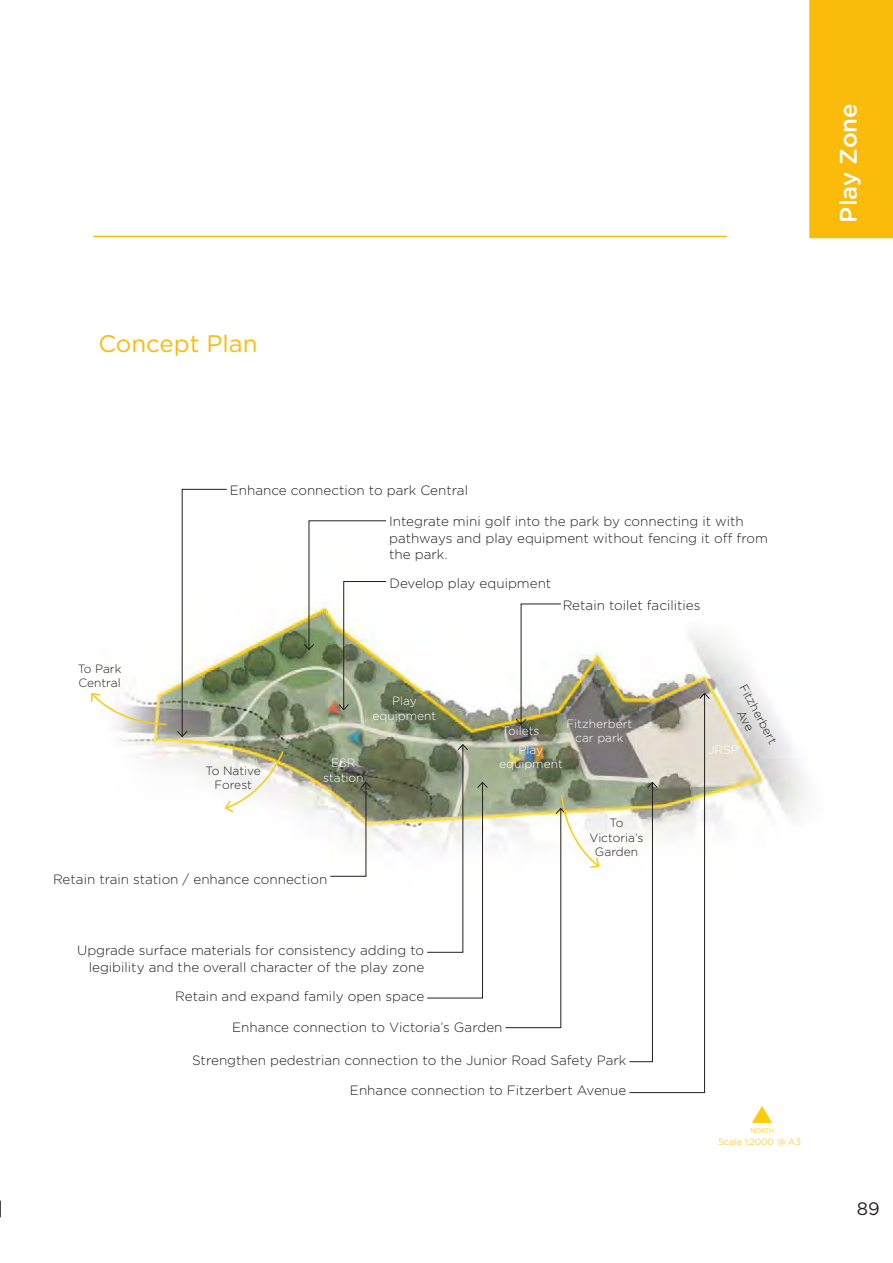
<style>
.page{position:relative;width:893px;height:1263px;background:#fff}
.page>*{position:absolute;margin:0;border:0;box-sizing:border-box;transform-origin:0 0}
.Bullets{font:24px "Gotham Rounded";color:#fabb0a}
.t1{font:500 24px "Gotham Rounded";color:#fff}
.t2{font:18px "Gotham Rounded";color:#231f20}
.Light_Heading{font:300 13.5px/16.5px "Gotham Rounded";color:#231f20;text-align:right}
.Plan_Graphics{font:300 12px/14.4px "Gotham Rounded";color:#fff;text-align:center}
.Plan_Graphics-2{font:300 12px/14.4px "Gotham Rounded";color:#231f20;text-align:center}
.Light_Heading-2{font:300 9px "Gotham Rounded";color:#fabb0a}
.t3{font:6.75px "Avenir";color:#f9cd0c}
</style>
<div class="page">
<img style="left:117px;top:488px;width:689px;height:364px">
<svg style="left:176px;top:489px;width:52px;height:248px"></svg>
<svg style="left:303px;top:520px;width:84px;height:191px"></svg>
<img style="left:515px;top:603px;width:47px;height:122px">
<svg style="left:330px;top:781px;width:42px;height:96px"></svg>
<svg style="left:426px;top:743px;width:62px;height:256px"></svg>
<svg style="left:629px;top:692px;width:81px;height:401px"></svg>
<svg style="left:505px;top:793px;width:95px;height:235px"></svg>
<img style="left:224px;top:749px;width:61px;height:65px">
<svg style="left:90px;top:692px;width:78px;height:34px"></svg>
<div style="left:809px;top:0;width:84px;height:238px;background:#fabb0a"></div>
<hr style="left:93px;top:236px;width:634px;height:1px;background:#fabb0a">
<p class="Bullets" style="left:98px;top:327px;width:161px">Concept Plan</p>
<p class="t1" style="left:831px;top:222px;width:121px;rotate:-90deg">Play Zone</p>
<p class="Plan_Graphics-2" style="left:78px;top:661px;width:45px;text-align:left">To Park<br>Central</p>
<p class="Light_Heading" style="left:230px;top:481px;width:240px">Enhance connection to park Central</p>
<p class="Light_Heading" style="left:389px;top:513px;width:380px;text-align:left">Integrate mini golf into the park by connecting it with pathways and play equipment without fencing it off from the park.</p>
<p class="Light_Heading" style="left:389px;top:574px;width:163px">Develop play equipment</p>
<p class="Light_Heading" style="left:563px;top:596px;width:139px">Retain toilet facilities</p>
<p class="Plan_Graphics-2" style="left:206px;top:763px;width:57px">To Native<br>Forest</p>
<p class="Plan_Graphics" style="left:372px;top:693px;width:65px">Play equipment</p>
<p class="Plan_Graphics" style="left:323px;top:755px;width:42px">ESR station</p>
<p class="Plan_Graphics" style="left:566px;top:716px;width:67px">Fitzherbert car park</p>
<p class="Plan_Graphics" style="left:502px;top:722px;width:39px">Toilets</p>
<p class="Plan_Graphics" style="left:499px;top:742px;width:65px">Play equipment</p>
<p class="Plan_Graphics-2" style="left:590px;top:815px;width:55px">To<br>Victoria’s<br>Garden</p>
<p class="Plan_Graphics-2" style="left:750px;top:681px;width:68px;rotate:62deg">Fitzherbert<br>Ave</p>
<p class="Plan_Graphics" style="left:708px;top:742px;width:32px">JRSP</p>
<p class="Light_Heading" style="left:53px;top:870px;width:276px">Retain train station / enhance connection</p>
<p class="Light_Heading" style="left:77px;top:942px;width:349px">Upgrade surface materials for consistency adding to legibility and the overall character of the play zone</p>
<p class="Light_Heading" style="left:175px;top:987px;width:250px">Retain and expand family open space</p>
<p class="Light_Heading" style="left:232px;top:1018px;width:272px">Enhance connection to Victoria’s Garden</p>
<p class="Light_Heading" style="left:192px;top:1051px;width:436px">Strengthen pedestrian connection to the Junior Road Safety Park</p>
<p class="Light_Heading" style="left:350px;top:1081px;width:278px">Enhance connection to Fitzerbert Avenue</p>
<p class="t3" style="left:750px;top:1127px;width:25px">NORTH</p>
<p class="Light_Heading-2" style="left:718px;top:1136px;width:84px">Scale 1:2000 @ A3</p>
<h2 class="t2" style="left:-3px;top:1196px;width:7px">|</h2>
<h2 class="t2" style="left:857px;top:1196px;width:24px">89</h2>
</div>
